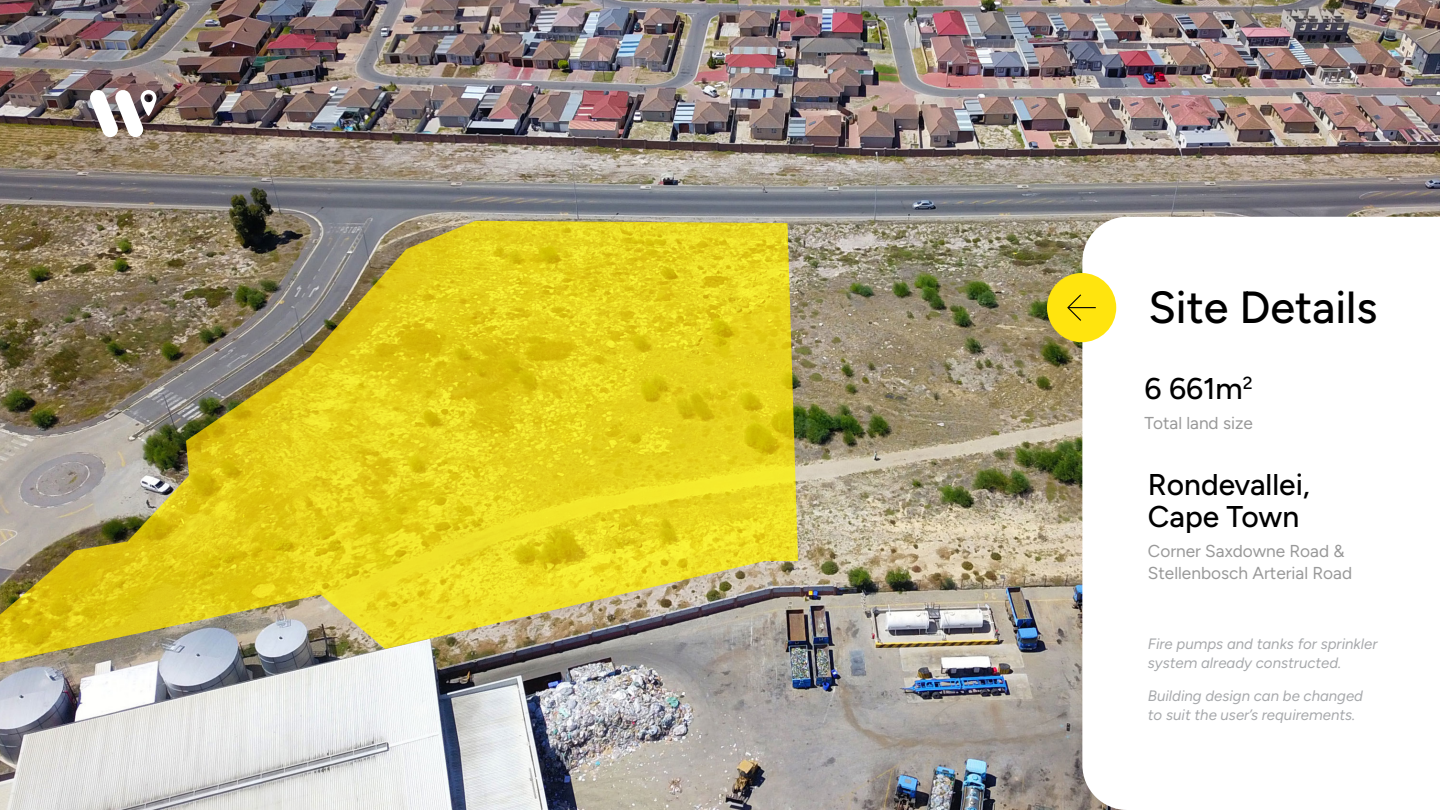
<style>
.page{position:relative;width:1440px;height:810px;background:#fff}
.page>*{position:absolute;margin:0;border:0;box-sizing:border-box;transform-origin:0 0}
.t1{font:500 45px "Figtree";color:#000}
.t2{font:500 30px/31.5px "Figtree";color:#000}
.t3{font:17.25px/22.5px "Figtree";color:#999}
.t4{font:italic 15px/19.5px "Figtree";color:#a7a9ac}
</style>
<div class="page">
<img style="left:0;top:0;width:1440px;height:810px">
<svg style="left:1082px;top:217px;width:358px;height:593px"></svg>
<div style="left:1047px;top:273px;width:69px;height:69px;background:#ffe40e;border-radius:50%"></div>
<svg style="left:1067px;top:294px;width:29px;height:27px"></svg>
<img style="left:0;top:221px;width:798px;height:447px">
<svg style="left:89px;top:89px;width:68px;height:49px"></svg>
<h1 class="t1" style="left:1148px;top:281px;width:231px">Site Details</h1>
<h2 class="t2" style="left:1145px;top:373px;width:110px">6 661m<sup>2</sup></h2>
<p class="t3" style="left:1145px;top:412px;width:110px">Total land size</p>
<h2 class="t2" style="left:1148px;top:469px;width:164px">Rondevallei,<br>Cape Town</h2>
<p class="t3" style="left:1148px;top:539px;width:206px">Corner Saxdowne Road &amp;<br>Stellenbosch Arterial Road</p>
<p class="t4" style="left:1148px;top:634px;width:231px">Fire pumps and tanks for sprinkler system already constructed.</p>
<p class="t4" style="left:1148px;top:686px;width:217px">Building design can be changed to suit the user’s requirements.</p>
</div>
